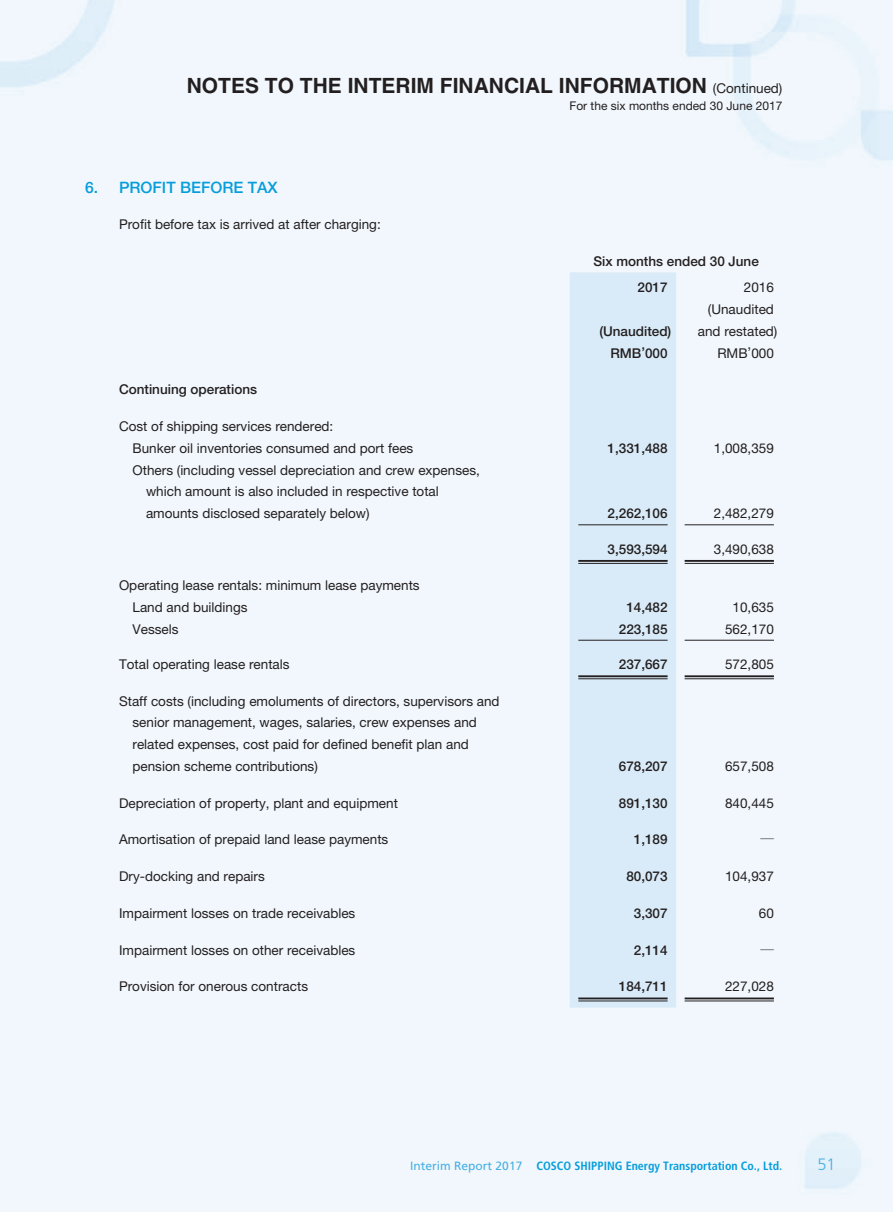
<style>
.page{position:relative;width:893px;height:1212px;background:#fff}
.page>*{position:absolute;margin:0;border:0;box-sizing:border-box;transform-origin:0 0}
.t1{font:700 21px "Helvetica LT Std";color:#231f20}
.t2{font:300 16.5px "Frutiger LT Std";color:#46afe3}
._3__標題{font:500 15.75px "Helvetica Neue LT Std";color:#069ddc}
._1__內文{font:13.5px "Helvetica Neue LT Std";color:#231f20}
._1__內文-2{font:500 13.5px "Helvetica Neue LT Std";color:#231f20}
._1__內文-3{font:300 13.5px "M Hei HK";color:#231f20}
.t3{font:700 condensed 12px "Frutiger LT Std";color:#069ddc}
.t4{font:12px "Helvetica Neue LT Std";color:#231f20}
.s1{font-family:"Helvetica Neue LT Std";font-weight:400;font-size:13.5px}
.s2{font-weight:400;font-stretch:normal;color:#46afe3}
</style>
<div class="page">
<div style="left:570px;top:272px;width:106px;height:736px;background:#d9ebf8"></div>
<hr style="left:578px;top:524px;width:90px;height:1px;background:#231f20">
<hr style="left:685px;top:524px;width:89px;height:1px;background:#231f20">
<hr style="left:578px;top:560px;width:90px;height:2px;background:#231f20">
<hr style="left:578px;top:563px;width:90px;height:1px;background:#231f20">
<hr style="left:685px;top:560px;width:89px;height:2px;background:#231f20">
<hr style="left:685px;top:563px;width:89px;height:1px;background:#231f20">
<hr style="left:578px;top:640px;width:90px;height:1px;background:#231f20">
<hr style="left:685px;top:640px;width:89px;height:1px;background:#231f20">
<hr style="left:578px;top:675px;width:90px;height:2px;background:#231f20">
<hr style="left:578px;top:678px;width:90px;height:1px;background:#231f20">
<hr style="left:685px;top:675px;width:89px;height:2px;background:#231f20">
<hr style="left:685px;top:678px;width:89px;height:1px;background:#231f20">
<hr style="left:578px;top:997px;width:90px;height:2px;background:#231f20">
<hr style="left:578px;top:1001px;width:90px;height:1px;background:#231f20">
<hr style="left:685px;top:997px;width:89px;height:2px;background:#231f20">
<hr style="left:685px;top:1001px;width:89px;height:1px;background:#231f20">
<h1 class="t1" style="left:187px;top:73px;width:597px">NOTES TO THE INTERIM FINANCIAL INFORMATION <span class="s1">(Continued)</span></h1>
<p class="t4" style="left:569px;top:98px;width:214px">For the six months ended 30 June 2017</p>
<p class="_3__標題" style="left:85px;top:178px;width:194px">6. PROFIT BEFORE TAX</p>
<p class="_1__內文" style="left:119px;top:217px;width:263px">Profit before tax is arrived at after charging:</p>
<p class="_1__內文-2" style="left:593px;top:253px;width:167px">Six months ended 30 June</p>
<p class="_1__內文-2" style="left:638px;top:280px;width:32px">2017</p>
<p class="_1__內文" style="left:744px;top:280px;width:32px">2016</p>
<p class="_1__內文-2" style="left:599px;top:323px;width:74px">(Unaudited)</p>
<p class="_1__內文" style="left:708px;top:301px;width:68px">(Unaudited</p>
<p class="_1__內文" style="left:698px;top:323px;width:81px">and restated)</p>
<p class="_1__內文-2" style="left:610px;top:345px;width:59px">RMB’000</p>
<p class="_1__內文" style="left:717px;top:345px;width:58px">RMB’000</p>
<p class="_1__內文-2" style="left:119px;top:382px;width:140px">Continuing operations</p>
<p class="_1__內文" style="left:119px;top:418px;width:216px">Cost of shipping services rendered:</p>
<p class="_1__內文" style="left:133px;top:440px;width:282px">Bunker oil inventories consumed and port fees</p>
<p class="_1__內文-2" style="left:608px;top:440px;width:62px">1,331,488</p>
<p class="_1__內文" style="left:714px;top:440px;width:62px">1,008,359</p>
<p class="_1__內文" style="left:133px;top:462px;width:349px">Others (including vessel depreciation and crew expenses,</p>
<p class="_1__內文" style="left:146px;top:484px;width:294px">which amount is also included in respective total</p>
<p class="_1__內文" style="left:146px;top:505px;width:225px">amounts disclosed separately below)</p>
<p class="_1__內文-2" style="left:608px;top:505px;width:62px">2,262,106</p>
<p class="_1__內文" style="left:714px;top:505px;width:62px">2,482,279</p>
<p class="_1__內文-2" style="left:608px;top:541px;width:62px">3,593,594</p>
<p class="_1__內文" style="left:714px;top:541px;width:62px">3,490,638</p>
<p class="_1__內文" style="left:119px;top:577px;width:302px">Operating lease rentals: minimum lease payments</p>
<p class="_1__內文" style="left:133px;top:599px;width:117px">Land and buildings</p>
<p class="_1__內文-2" style="left:626px;top:599px;width:43px">14,482</p>
<p class="_1__內文" style="left:733px;top:599px;width:43px">10,635</p>
<p class="_1__內文" style="left:133px;top:621px;width:47px">Vessels</p>
<p class="_1__內文-2" style="left:619px;top:621px;width:50px">223,185</p>
<p class="_1__內文" style="left:725px;top:621px;width:50px">562,170</p>
<p class="_1__內文" style="left:119px;top:656px;width:172px">Total operating lease rentals</p>
<p class="_1__內文-2" style="left:619px;top:656px;width:50px">237,667</p>
<p class="_1__內文" style="left:725px;top:656px;width:50px">572,805</p>
<p class="_1__內文" style="left:119px;top:693px;width:382px">Staff costs (including emoluments of directors, supervisors and</p>
<p class="_1__內文" style="left:133px;top:714px;width:346px">senior management, wages, salaries, crew expenses and</p>
<p class="_1__內文" style="left:133px;top:736px;width:338px">related expenses, cost paid for defined benefit plan and</p>
<p class="_1__內文" style="left:133px;top:758px;width:187px">pension scheme contributions)</p>
<p class="_1__內文-2" style="left:619px;top:758px;width:50px">678,207</p>
<p class="_1__內文" style="left:725px;top:758px;width:50px">657,508</p>
<p class="_1__內文" style="left:119px;top:795px;width:280px">Depreciation of property, plant and equipment</p>
<p class="_1__內文-2" style="left:619px;top:795px;width:50px">891,130</p>
<p class="_1__內文" style="left:725px;top:795px;width:50px">840,445</p>
<p class="_1__內文" style="left:119px;top:831px;width:271px">Amortisation of prepaid land lease payments</p>
<p class="_1__內文-2" style="left:634px;top:831px;width:35px">1,189</p>
<p class="_1__內文-3" style="left:760px;top:832px;width:15px">—</p>
<p class="_1__內文" style="left:119px;top:868px;width:147px">Dry-docking and repairs</p>
<p class="_1__內文-2" style="left:626px;top:868px;width:43px">80,073</p>
<p class="_1__內文" style="left:725px;top:868px;width:50px">104,937</p>
<p class="_1__內文" style="left:119px;top:905px;width:238px">Impairment losses on trade receivables</p>
<p class="_1__內文-2" style="left:634px;top:905px;width:35px">3,307</p>
<p class="_1__內文" style="left:759px;top:905px;width:17px">60</p>
<p class="_1__內文" style="left:119px;top:942px;width:238px">Impairment losses on other receivables</p>
<p class="_1__內文-2" style="left:634px;top:942px;width:35px">2,114</p>
<p class="_1__內文-3" style="left:760px;top:943px;width:15px">—</p>
<p class="_1__內文" style="left:119px;top:978px;width:190px">Provision for onerous contracts</p>
<p class="_1__內文-2" style="left:619px;top:978px;width:50px">184,711</p>
<p class="_1__內文" style="left:725px;top:978px;width:50px">227,028</p>
<p class="t3" style="left:410px;top:1158px;width:374px"><span class="s2">Interim Report 2017</span> COSCO SHIPPING Energy Transportation Co., Ltd.</p>
<p class="t2" style="left:817px;top:1155px;width:20px">51</p>
</div>
